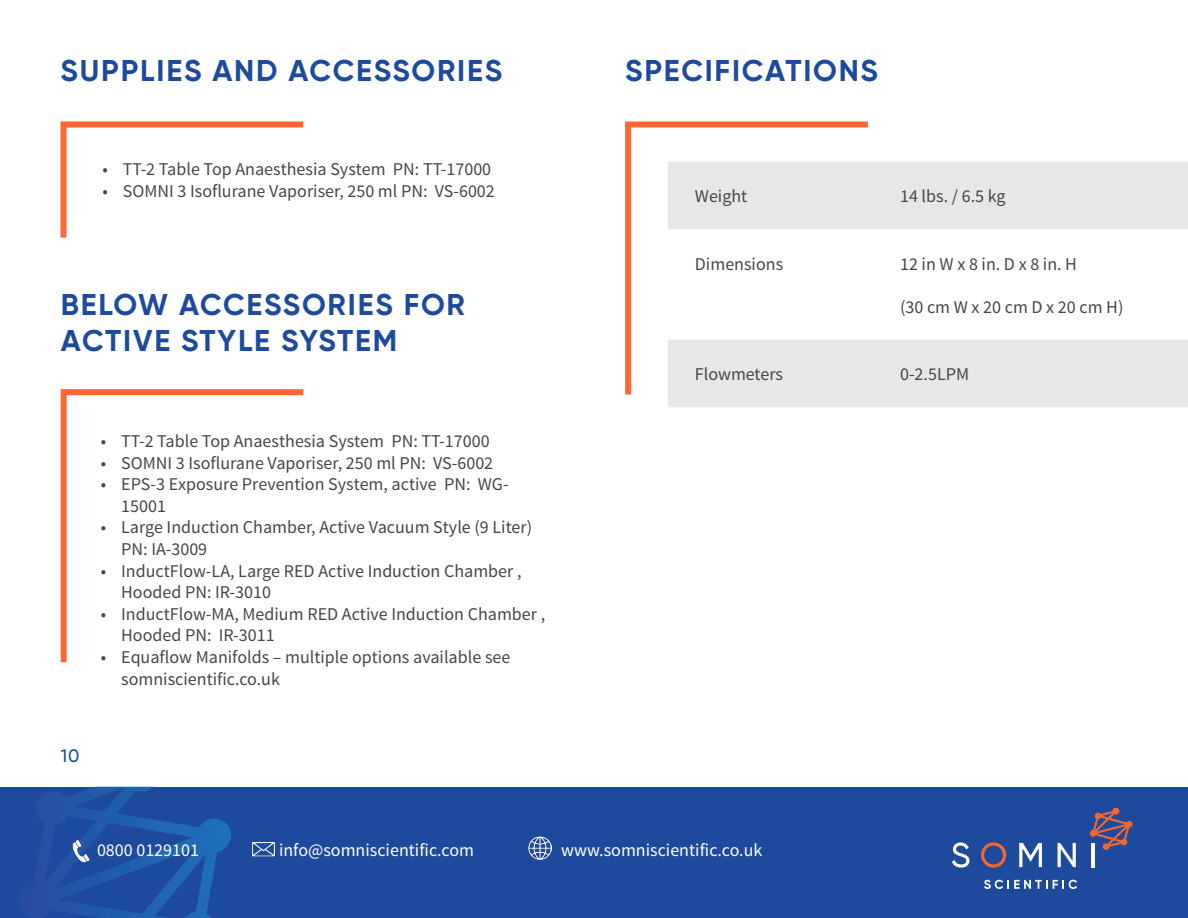
<style>
.page{position:relative;width:1188px;height:918px;background:#fff}
.page>*{position:absolute;margin:0;border:0;box-sizing:border-box;transform-origin:0 0}
.t1{font:700 30px/36px "Gilroy";letter-spacing:.06em;color:#1e4a9e}
.t2{font:18px/21.6px "Source Sans Pro";color:#454647}
.t3{font:18px "Source Sans Pro";color:#fff}
.t4{font:500 18px "Gilroy";color:#1e4a9e}
</style>
<div class="page">
<div style="left:874px;top:162px;width:314px;height:67px;background:#e6e7e9"></div>
<div style="left:668px;top:340px;width:520px;height:67px;background:#e6e7e9"></div>
<svg style="left:60px;top:121px;width:244px;height:117px"></svg>
<svg style="left:625px;top:121px;width:249px;height:279px"></svg>
<div style="left:0;top:787px;width:1188px;height:131px;background:#1e4a9e"></div>
<svg style="left:59px;top:786px;width:172px;height:132px"></svg>
<img style="left:252px;top:841px;width:24px;height:16px">
<img style="left:70px;top:840px;width:25px;height:25px">
<img style="left:529px;top:837px;width:22px;height:22px">
<svg style="left:1090px;top:808px;width:42px;height:42px"></svg>
<svg style="left:952px;top:842px;width:17px;height:26px"></svg>
<svg style="left:981px;top:842px;width:25px;height:26px"></svg>
<svg style="left:1019px;top:843px;width:23px;height:24px"></svg>
<svg style="left:1058px;top:843px;width:18px;height:24px"></svg>
<hr style="left:1091px;top:843px;width:4px;height:24px;background:#fff">
<svg style="left:984px;top:880px;width:93px;height:9px"></svg>
<div style="left:1113px;top:808px;width:6px;height:7px;background:#f1672d;border-radius:50%"></div>
<svg style="left:60px;top:389px;width:244px;height:274px"></svg>
<p class="t1" style="left:61px;top:53px;width:443px">SUPPLIES AND ACCESSORIES</p>
<p class="t1" style="left:625px;top:53px;width:254px">SPECIFICATIONS</p>
<p class="t2" style="left:103px;top:159px;width:390px">• TT-2 Table Top Anaesthesia System PN: TT-17000</p>
<p class="t2" style="left:103px;top:180px;width:394px">• SOMNI 3 Isoflurane Vaporiser, 250 ml PN: VS-6002</p>
<p class="t2" style="left:695px;top:186px;width:54px">Weight</p>
<p class="t2" style="left:900px;top:186px;width:107px">14 lbs. / 6.5 kg</p>
<p class="t1" style="left:61px;top:286px;width:406px">BELOW ACCESSORIES FOR<br>ACTIVE STYLE SYSTEM</p>
<p class="t2" style="left:101px;top:430px;width:390px">• TT-2 Table Top Anaesthesia System PN: TT-17000</p>
<p class="t2" style="left:101px;top:452px;width:394px">• SOMNI 3 Isoflurane Vaporiser, 250 ml PN: VS-6002</p>
<p class="t2" style="left:121px;top:474px;width:389px;text-indent:-20px">• EPS-3 Exposure Prevention System, active PN: WG-<br>15001</p>
<p class="t2" style="left:121px;top:517px;width:413px;text-indent:-20px">• Large Induction Chamber, Active Vacuum Style (9 Liter)<br>PN: IA-3009</p>
<p class="t2" style="left:121px;top:560px;width:402px;text-indent:-20px">• InductFlow-LA, Large RED Active Induction Chamber ,<br>Hooded PN: IR-3010</p>
<p class="t2" style="left:121px;top:603px;width:425px;text-indent:-20px">• InductFlow-MA, Medium RED Active Induction Chamber ,<br>Hooded PN: IR-3011</p>
<p class="t2" style="left:121px;top:646px;width:391px;text-indent:-20px">• Equaflow Manifolds – multiple options available see somniscientific.co.uk</p>
<p class="t4" style="left:61px;top:745px;width:20px">10</p>
<p class="t2" style="left:695px;top:253px;width:90px">Dimensions</p>
<p class="t2" style="left:900px;top:253px;width:178px">12 in W x 8 in. D x 8 in. H</p>
<p class="t2" style="left:900px;top:296px;width:225px">(30 cm W x 20 cm D x 20 cm H)</p>
<p class="t2" style="left:695px;top:364px;width:90px">Flowmeters</p>
<p class="t2" style="left:900px;top:364px;width:71px">0-2.5LPM</p>
<p class="t3" style="left:97px;top:838px;width:104px">0800 0129101</p>
<p class="t3" style="left:279px;top:838px;width:197px">info@somniscientific.com</p>
<p class="t3" style="left:561px;top:838px;width:203px">www.somniscientific.co.uk</p>
</div>
